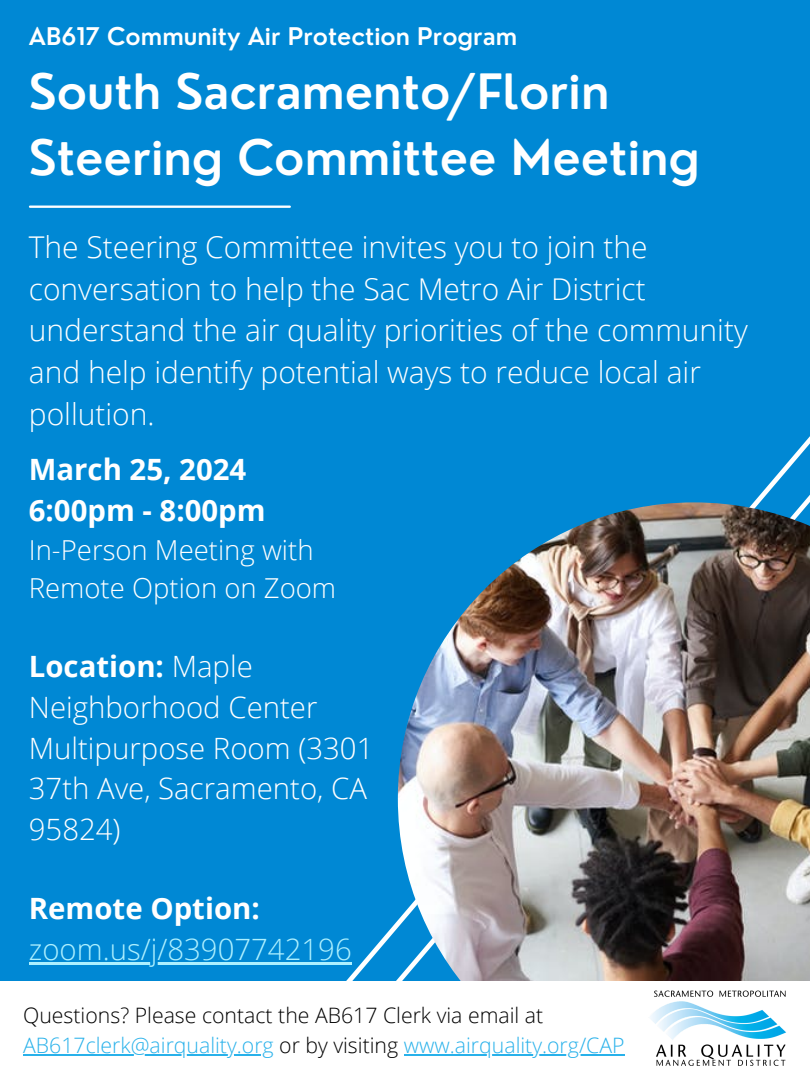
<style>
.page{position:relative;width:810px;height:1080px;background:#0088d4}
.page>*{position:absolute;margin:0;border:0;box-sizing:border-box;transform-origin:0 0}
.t1{font:600 47.5px/66.1px "Nourd";color:#fff}
.t2{font:300 30px/41.8px "Open Sans";color:#fff}
.t3{font:300 29.38px/40.8px "Open Sans";color:#fff}
.t4{font:700 29.38px/40.8px "Open Sans";color:#fff}
.t5{font:300 29.38px "Open Sans";color:#adf0ff}
.t6{font:300 27.5px/38.4px "Open Sans";color:#fff}
.t7{font:600 23.75px "Nourd";color:#fff}
.t8{font:300 21.25px "Open Sans";color:#28b1ea}
.t9{font:300 21.25px "Open Sans";color:#000}
.s1{font-weight:700}
.s2{color:#000}
</style>
<div class="page">
<img style="left:398px;top:502px;width:412px;height:480px">
<div style="left:0;top:982px;width:810px;height:98px;background:#fff"></div>
<img style="left:645px;top:974px;width:146px;height:92px">
<hr style="left:30px;top:206px;width:260px;height:2px;background:#fff">
<hr style="left:23px;top:1054px;width:251px;height:2px;background:#28b1ea">
<hr style="left:404px;top:1054px;width:221px;height:2px;background:#28b1ea">
<hr style="left:29px;top:962px;width:323px;height:3px;background:#adf0ff">
<h2 class="t7" style="left:29px;top:21px;width:490px">AB617 Community Air Protection Program</h2>
<h2 class="t1" style="left:29px;top:58px;width:673px">South Sacramento/Florin<br>Steering Committee Meeting</h2>
<p class="t2" style="left:29px;top:225px;width:720px">The Steering Committee invites you to join the conversation to help the Sac Metro Air District understand the air quality priorities of the community and help identify potential ways to reduce local air pollution.</p>
<h2 class="t4" style="left:29px;top:448px;width:238px">March 25, 2024<br>6:00pm - 8:00pm</h2>
<h2 class="t6" style="left:29px;top:530px;width:309px">In-Person Meeting with<br>Remote Option on Zoom</h2>
<p class="t3" style="left:29px;top:645px;width:346px"><span class="s1">Location:</span> Maple<br>Neighborhood Center<br>Multipurpose Room (3301<br>37th Ave, Sacramento, CA<br>95824)</p>
<p class="t4" style="left:29px;top:888px;width:233px">Remote Option:</p>
<p class="t5" style="left:29px;top:929px;width:324px">zoom.us/j/83907742196</p>
<p class="t9" style="left:23px;top:1001px;width:522px">Questions? Please contact the AB617 Clerk via email at</p>
<p class="t8" style="left:23px;top:1030px;width:603px">AB617clerk@airquality.org <span class="s2">or by visiting</span> www.airquality.org/CAP</p>
</div>
